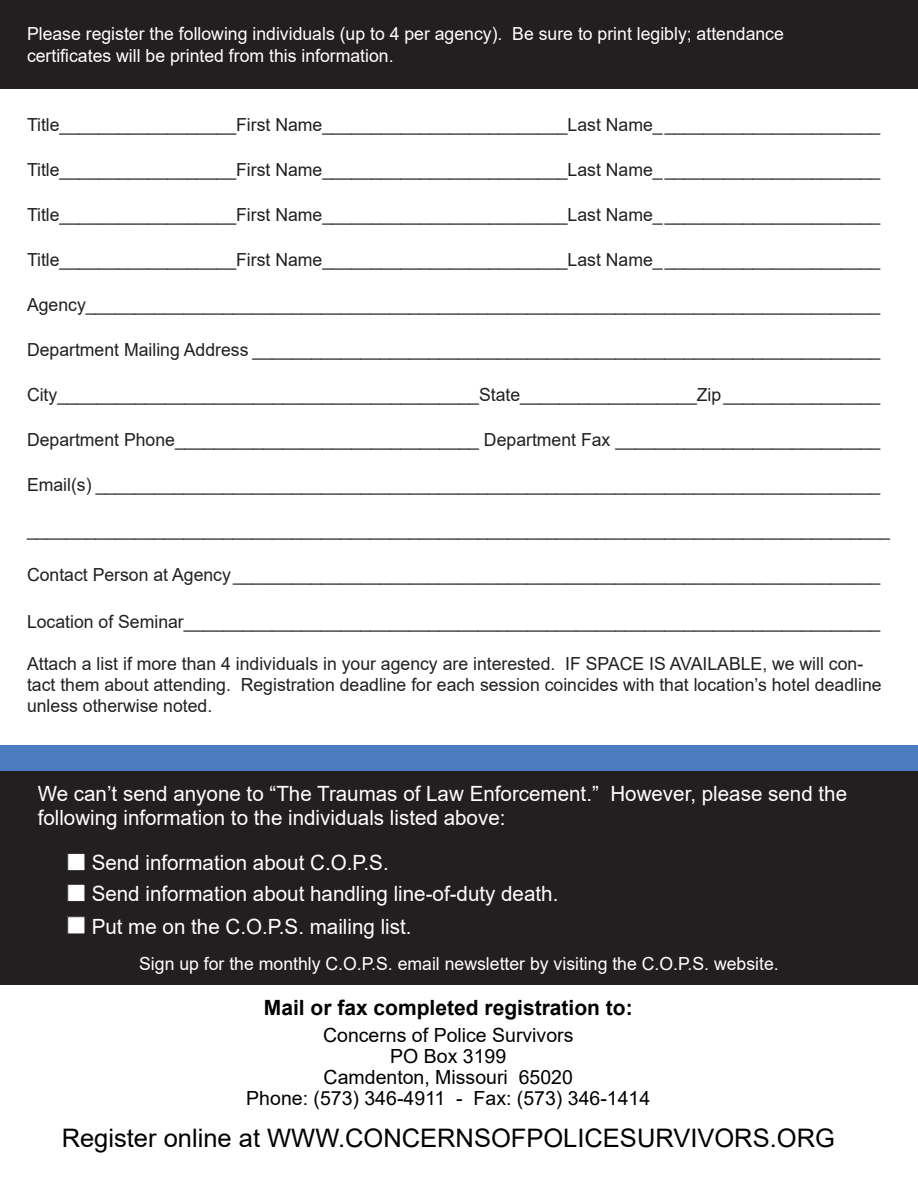
<style>
.page{position:relative;width:918px;height:1188px;background:#fff}
.page>*{position:absolute;margin:0;border:0;box-sizing:border-box;transform-origin:0 0}
.t1{font:25.5px "Arial";color:#000}
.t2{font:21px/24px "Arial";color:#fff}
.t3{font:700 21px "Arial";color:#000}
.t4{font:19.5px "Arial";color:#000}
.t5{font:18px/21px "Arial";color:#231f20}
.t6{font:18px "Arial";color:#fff}
</style>
<div class="page">
<div style="left:0;top:745px;width:918px;height:75px;background:#4b7cbf"></div>
<div style="left:0;top:0;width:918px;height:89px;background:#231f20"></div>
<div style="left:0;top:771px;width:918px;height:213px;background:#231f20"></div>
<div style="left:68px;top:853px;width:17px;height:18px;background:#fff"></div>
<div style="left:68px;top:853px;width:17px;height:18px;border:1px solid #231f20"></div>
<div style="left:68px;top:917px;width:17px;height:17px;background:#fff"></div>
<div style="left:68px;top:884px;width:17px;height:18px;background:#fff"></div>
<div style="left:68px;top:884px;width:17px;height:18px;border:1px solid #231f20"></div>
<p class="t6" style="left:27px;top:21px;width:758px">Please register the following individuals (up to 4 per agency). Be sure to print legibly; attendance</p>
<p class="t6" style="left:27px;top:43px;width:368px">certificates will be printed from this information.</p>
<p class="t5" style="left:27px;top:114px;width:855px">Title__________________First Name_________________________Last Name_______________________</p>
<p class="t5" style="left:27px;top:159px;width:855px">Title__________________First Name_________________________Last Name_______________________</p>
<p class="t5" style="left:27px;top:204px;width:855px">Title__________________First Name_________________________Last Name_______________________</p>
<p class="t5" style="left:27px;top:249px;width:855px">Title__________________First Name_________________________Last Name_______________________</p>
<p class="t5" style="left:27px;top:294px;width:855px">Agency_________________________________________________________________________________</p>
<p class="t5" style="left:27px;top:339px;width:855px">Department Mailing Address ________________________________________________________________</p>
<p class="t5" style="left:27px;top:384px;width:855px">City___________________________________________State__________________Zip________________</p>
<p class="t5" style="left:27px;top:429px;width:855px">Department Phone_______________________________ Department Fax ___________________________</p>
<p class="t5" style="left:27px;top:474px;width:855px">Email(s) ________________________________________________________________________________</p>
<p class="t5" style="left:27px;top:519px;width:865px">________________________________________________________________________________________</p>
<p class="t5" style="left:27px;top:564px;width:855px">Contact Person at Agency__________________________________________________________________</p>
<p class="t5" style="left:27px;top:611px;width:855px">Location of Seminar_______________________________________________________________________</p>
<p class="t5" style="left:27px;top:653px;width:856px">Attach a list if more than 4 individuals in your agency are interested. IF SPACE IS AVAILABLE, we will con&shy;tact them about attending. Registration deadline for each session coincides with that location’s hotel deadline unless otherwise noted.</p>
<p class="t2" style="left:38px;top:781px;width:811px">We can’t send anyone to “The Traumas of Law Enforcement.” However, please send the following information to the individuals listed above:</p>
<p class="t2" style="left:92px;top:850px;width:299px">Send information about C.O.P.S.</p>
<p class="t2" style="left:92px;top:882px;width:468px">Send information about handling line-of-duty death.</p>
<p class="t2" style="left:92px;top:915px;width:321px">Put me on the C.O.P.S. mailing list.</p>
<p class="t6" style="left:139px;top:951px;width:641px">Sign up for the monthly C.O.P.S. email newsletter by visiting the C.O.P.S. website.</p>
<p class="t3" style="left:264px;top:993px;width:370px">Mail or fax completed registration to:</p>
<p class="t4" style="left:323px;top:1022px;width:252px">Concerns of Police Survivors</p>
<p class="t4" style="left:390px;top:1043px;width:117px">PO Box 3199</p>
<p class="t4" style="left:324px;top:1064px;width:251px">Camdenton, Missouri 65020</p>
<p class="t4" style="left:246px;top:1085px;width:405px">Phone: (573) 346-4911 - Fax: (573) 346-1414</p>
<p class="t1" style="left:62px;top:1121px;width:775px">Register online at WWW.CONCERNSOFPOLICESURVIVORS.ORG</p>
</div>
